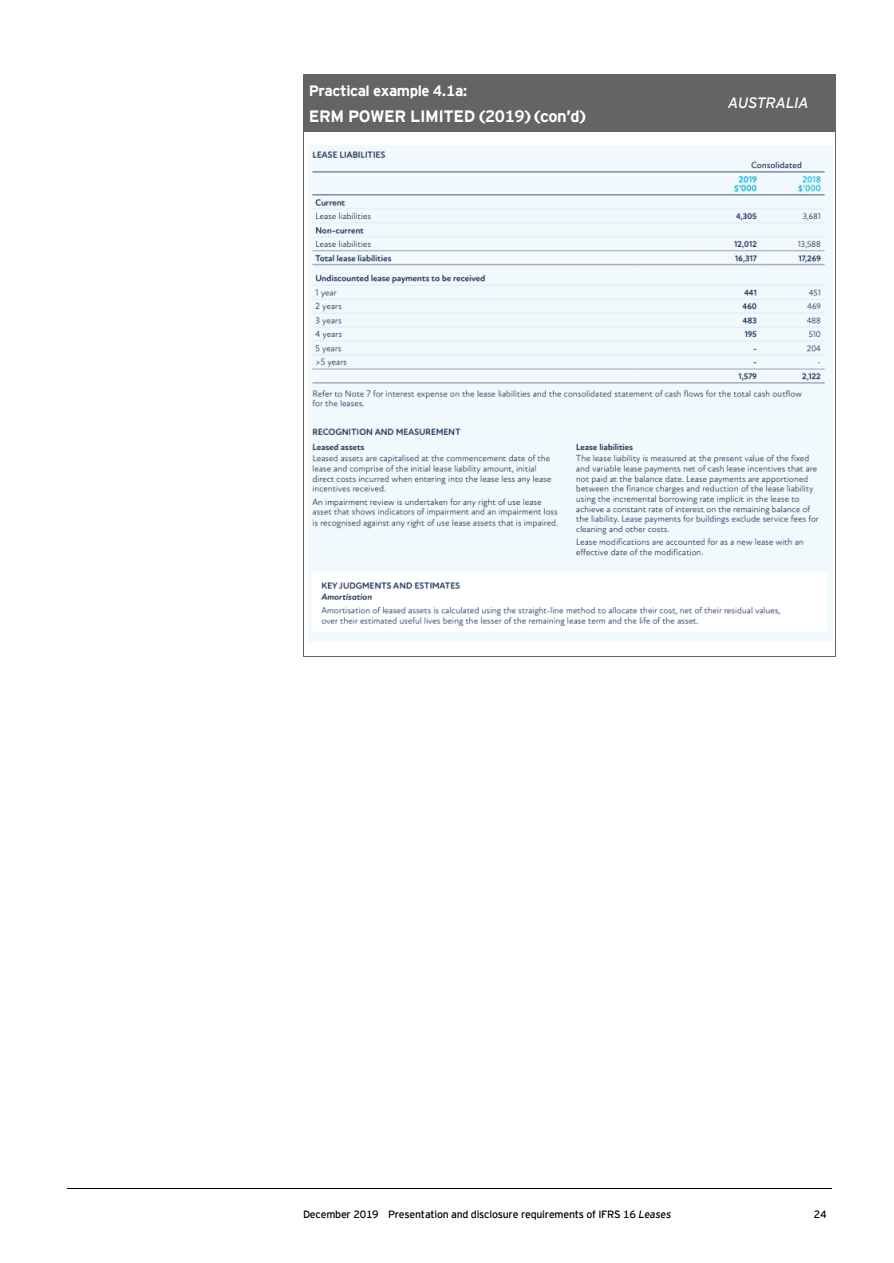
<style>
.page{position:relative;width:894px;height:1263px;background:#fff}
.page>*{position:absolute;margin:0;border:0;box-sizing:border-box;transform-origin:0 0}
.t1{font:700 16.5px "EY Interstate";letter-spacing:-.025em;color:#fff}
.t2{font:700 15px "EY Interstate";letter-spacing:-.03em;color:#fff}
.t3{font:italic 15px "EY Interstate";letter-spacing:-.03em;color:#fff}
.t4{font:10.5px "EY Interstate";letter-spacing:-.025em;color:#000}
.s1{font-style:italic}
</style>
<div class="page">
<hr style="left:67px;top:1188px;width:764px;height:1px;background:#000">
<div style="left:304px;top:75px;width:417px;height:56px;background:#646464"></div>
<div style="left:722px;top:75px;width:112px;height:56px;background:#646464"></div>
<hr style="left:304px;top:74px;width:417px;height:1px;background:#646464">
<hr style="left:722px;top:74px;width:112px;height:1px;background:#646464">
<hr style="left:303px;top:75px;width:1px;height:56px;background:#646464">
<hr style="left:721px;top:75px;width:1px;height:56px;background:#646464">
<hr style="left:834px;top:75px;width:1px;height:56px;background:#646464">
<hr style="left:304px;top:131px;width:417px;height:1px;background:#646464">
<hr style="left:722px;top:131px;width:112px;height:1px;background:#646464">
<hr style="left:303px;top:131px;width:1px;height:525px;background:#646464">
<hr style="left:304px;top:656px;width:530px;height:1px;background:#646464">
<hr style="left:834px;top:131px;width:1px;height:525px;background:#646464">
<img style="left:308px;top:146px;width:523px;height:496px">
<p class="t2" style="left:308px;top:81px;width:160px">Practical example 4.1a:</p>
<p class="t1" style="left:308px;top:106px;width:278px">ERM POWER LIMITED (2019) (con’d)</p>
<p class="t3" style="left:727px;top:94px;width:82px">AUSTRALIA</p>
<p class="t4" style="left:303px;top:1208px;width:369px">December 2019 Presentation and disclosure requirements of IFRS 16 <span class="s1">Leases</span></p>
<p class="t4" style="left:813px;top:1208px;width:14px">24</p>
</div>
